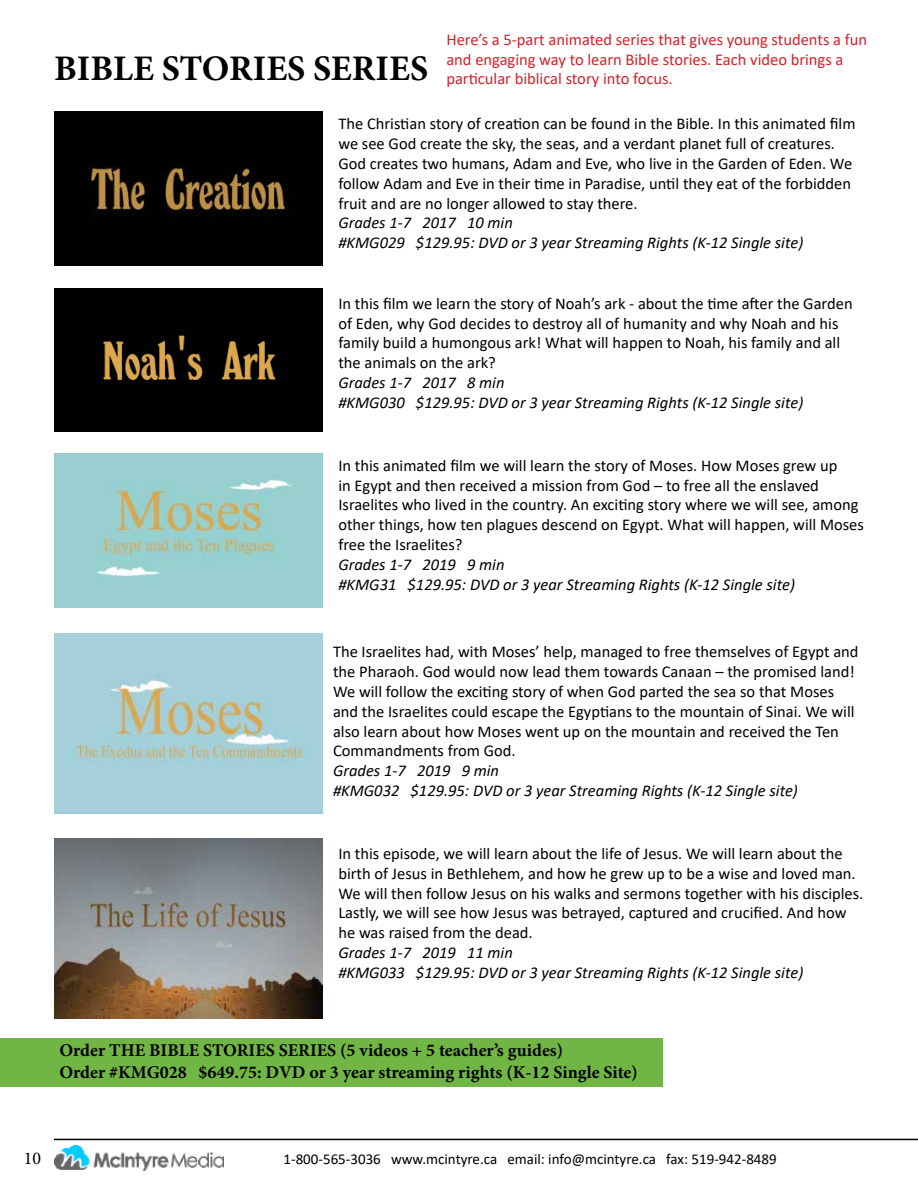
<style>
.page{position:relative;width:918px;height:1188px;background:#fff}
.page>*{position:absolute;margin:0;border:0;box-sizing:border-box;transform-origin:0 0}
.t1{font:700 36px "Minion Pro";color:#000}
.t2{font:700 18px/21.6px "Minion Pro";color:#000}
.t3{font:18px "Minion Pro";color:#000}
.t4{font:16.5px/19.8px "Calibri";color:#000}
.t5{font:italic 16.5px/19.8px "Calibri";color:#000}
.t6{font:16.5px/19.8px "Calibri";color:#d2232a}
.t7{font:15px "Calibri";color:#000}
</style>
<div class="page">
<img style="left:54px;top:112px;width:268px;height:154px">
<img style="left:54px;top:289px;width:268px;height:143px">
<img style="left:54px;top:453px;width:268px;height:155px">
<img style="left:54px;top:634px;width:268px;height:180px">
<img style="left:54px;top:839px;width:268px;height:180px">
<hr style="left:54px;top:1139px;width:864px;height:1px;background:#000">
<img style="left:54px;top:1146px;width:170px;height:25px">
<div style="left:0;top:1039px;width:662px;height:48px;background:#71b644"></div>
<p class="t6" style="left:446px;top:29px;width:422px">Here’s a 5-part animated series that gives young students a fun and engaging way to learn Bible stories. Each video brings a particular biblical story into focus.</p>
<h1 class="t1" style="left:54px;top:43px;width:376px">BIBLE STORIES SERIES</h1>
<p class="t4" style="left:338px;top:114px;width:519px">The Christian story of creation can be found in the Bible. In this animated film we see God create the sky, the seas, and a verdant planet full of creatures.<br>God creates two humans, Adam and Eve, who live in the Garden of Eden. We follow Adam and Eve in their time in Paradise, until they eat of the forbidden fruit and are no longer allowed to stay there.</p>
<p class="t5" style="left:338px;top:212px;width:466px">Grades 1-7 2017 10 min<br>#KMG029 $129.95: DVD or 3 year Streaming Rights (K-12 Single site)</p>
<p class="t4" style="left:338px;top:293px;width:516px">In this film we learn the story of Noah’s ark - about the time after the Garden of Eden, why God decides to destroy all of humanity and why Noah and his family build a humongous ark! What will happen to Noah, his family and all the animals on the ark?</p>
<p class="t5" style="left:338px;top:372px;width:466px">Grades 1-7 2017 8 min<br>#KMG030 $129.95: DVD or 3 year Streaming Rights (K-12 Single site)</p>
<p class="t4" style="left:338px;top:455px;width:527px">In this animated film we will learn the story of Moses. How Moses grew up<br>in Egypt and then received a mission from God – to free all the enslaved Israelites who lived in the country. An exciting story where we will see, among other things, how ten plagues descend on Egypt. What will happen, will Moses free the Israelites?</p>
<p class="t5" style="left:338px;top:554px;width:458px">Grades 1-7 2019 9 min<br>#KMG31 $129.95: DVD or 3 year Streaming Rights (K-12 Single site)</p>
<p class="t4" style="left:333px;top:642px;width:527px">The Israelites had, with Moses’ help, managed to free themselves of Egypt and the Pharaoh. God would now lead them towards Canaan – the promised land!<br>We will follow the exciting story of when God parted the sea so that Moses and the Israelites could escape the Egyptians to the mountain of Sinai. We will also learn about how Moses went up on the mountain and received the Ten Commandments from God.</p>
<p class="t5" style="left:333px;top:760px;width:466px">Grades 1-7 2019 9 min<br>#KMG032 $129.95: DVD or 3 year Streaming Rights (K-12 Single site)</p>
<p class="t4" style="left:338px;top:843px;width:527px">In this episode, we will learn about the life of Jesus. We will learn about the birth of Jesus in Bethlehem, and how he grew up to be a wise and loved man.<br>We will then follow Jesus on his walks and sermons together with his disciples.<br>Lastly, we will see how Jesus was betrayed, captured and crucified. And how he was raised from the dead.</p>
<p class="t5" style="left:338px;top:942px;width:466px">Grades 1-7 2019 11 min<br>#KMG033 $129.95: DVD or 3 year Streaming Rights (K-12 Single site)</p>
<p class="t2" style="left:59px;top:1040px;width:580px">Order THE BIBLE STORIES SERIES (5 videos + 5 teacher’s guides)<br>Order #KMG028 $649.75: DVD or 3 year streaming rights (K-12 Single Site)</p>
<p class="t3" style="left:24px;top:1147px;width:19px">10</p>
<p class="t7" style="left:284px;top:1149px;width:495px">1-800-565-3036 www.mcintyre.ca email: info@mcintyre.ca fax: 519-942-8489</p>
</div>
